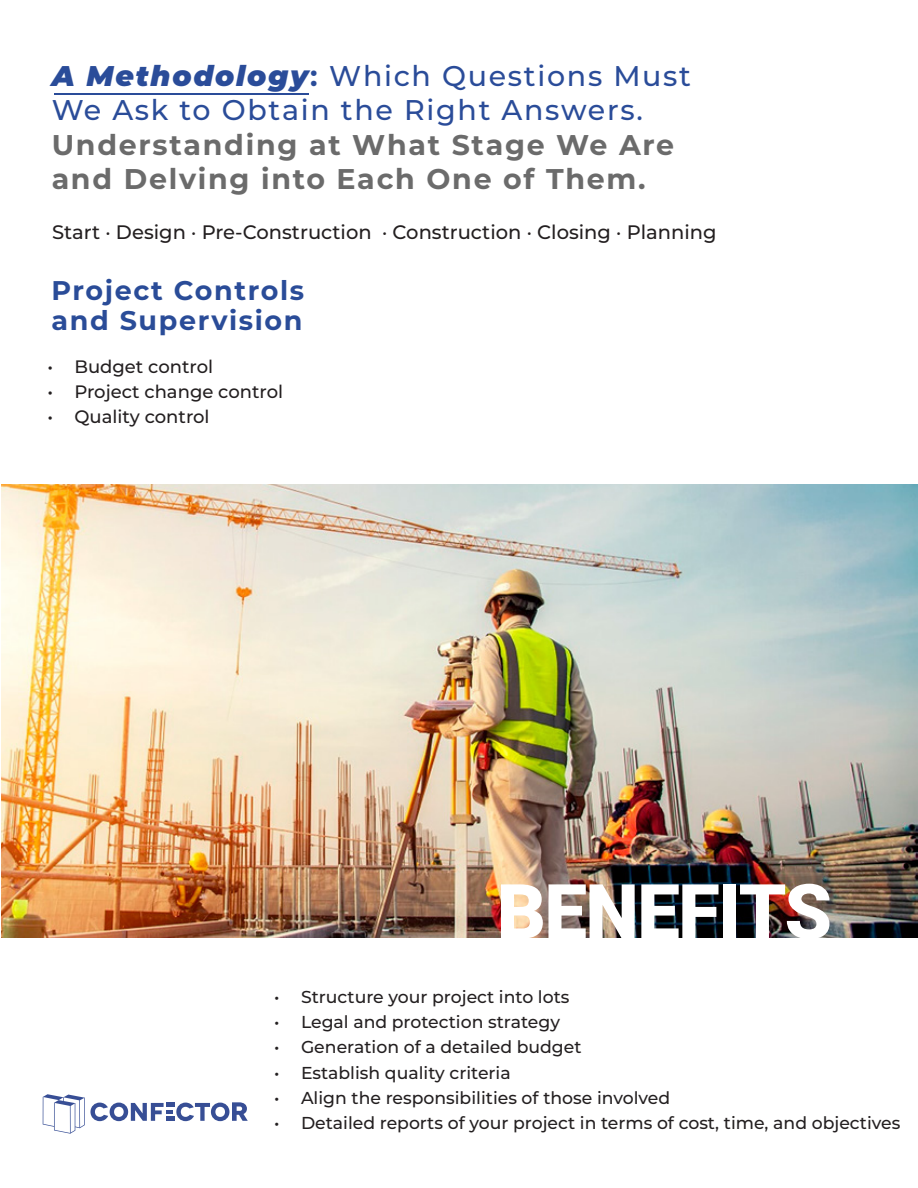
<style>
.page{position:relative;width:918px;height:1188px;background:#fff}
.page>*{position:absolute;margin:0;border:0;box-sizing:border-box;transform-origin:0 0}
.t1{font:900 76.05px "Roboto";letter-spacing:-.02em;color:#fff}
.t2{font:500 28.5px/34.2px "Montserrat";letter-spacing:.06em;color:#2a4c99}
.t3{font:700 28.5px/34.2px "Montserrat";letter-spacing:.06em;color:#6b6b6b}
.t4{font:700 27px/30px "Montserrat";letter-spacing:.06em;color:#2a4c98}
.t5{font:500 19.5px "Montserrat";color:#231f20}
.t6{font:500 18px "Montserrat";color:#231f20}
.t7{font:500 17.25px "Montserrat";color:#231f20}
.s1{font-weight:900;font-style:italic}
.s2{font-weight:700}
</style>
<div class="page">
<img style="left:1px;top:484px;width:916px;height:454px">
<svg style="left:43px;top:1094px;width:205px;height:40px"></svg>
<hr style="left:54px;top:93px;width:254px;height:2px;background:#2a4c99">
<h2 class="t2" style="left:52px;top:58px;width:641px"><span class="s1">A Methodology</span><span class="s2">:</span> Which Questions Must<br>We Ask to Obtain the Right Answers.</h2>
<h2 class="t3" style="left:52px;top:126px;width:624px">Understanding at What Stage We Are and Delving into Each One of Them.</h2>
<p class="t5" style="left:52px;top:219px;width:666px">Start · Design · Pre-Construction · Construction · Closing · Planning</p>
<h3 class="t4" style="left:51px;top:274px;width:254px">Project Controls and Supervision</h3>
<p class="t6" style="left:47px;top:354px;width:167px">• Budget control</p>
<p class="t6" style="left:47px;top:379px;width:237px">• Project change control</p>
<p class="t6" style="left:47px;top:404px;width:164px">• Quality control</p>
<h1 class="t1" style="left:497px;top:858px;width:337px">BENEFITS</h1>
<p class="t7" style="left:274px;top:985px;width:297px">• Structure your project into lots</p>
<p class="t7" style="left:274px;top:1010px;width:288px">• Legal and protection strategy</p>
<p class="t7" style="left:274px;top:1035px;width:309px">• Generation of a detailed budget</p>
<p class="t7" style="left:274px;top:1060px;width:238px">• Establish quality criteria</p>
<p class="t7" style="left:274px;top:1086px;width:398px">• Align the responsibilities of those involved</p>
<p class="t7" style="left:274px;top:1111px;width:628px">• Detailed reports of your project in terms of cost, time, and objectives</p>
</div>
